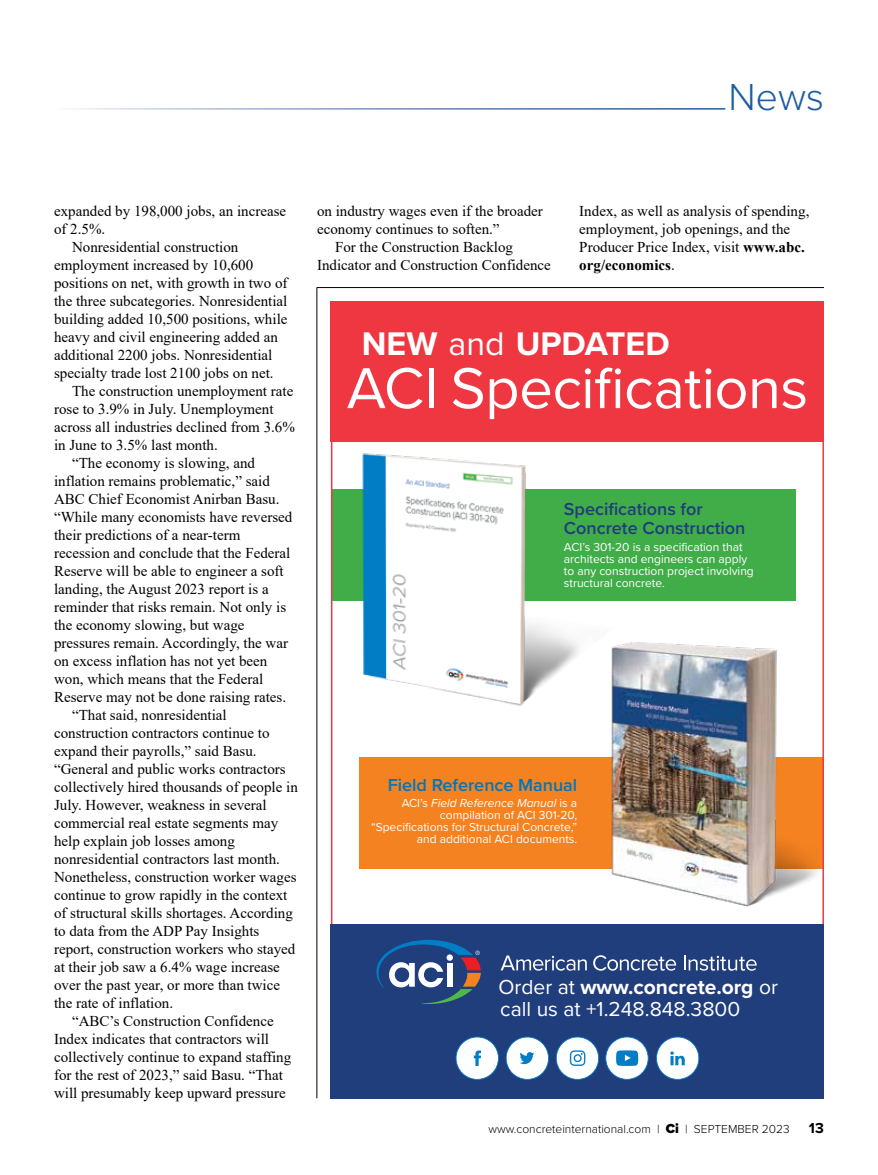
<style>
.page{position:relative;width:878px;height:1175px;background:#fff}
.page>*{position:absolute;margin:0;border:0;box-sizing:border-box;transform-origin:0 0}
.t1{font:59.85px "Proxima Nova";letter-spacing:-.01em;color:#fff}
.t2{font:300 39px "Proxima Nova";color:#1d5da2}
.t3{font:700 33.9px "Proxima Nova";color:#fff}
.t4{font:21px/22.6px "Proxima Nova";color:#fff}
.t5{font:600 18px/19.5px "Proxima Nova";color:#203d7c}
.t6{font:600 18px "Proxima Nova";color:#0076bc}
.t7{font:15px/18px "Times New Roman";color:#000}
.t8{font:700 15px "Proxima Nova";color:#000}
.t9{font:12px/12px "Proxima Nova";color:#fff}
.t10{font:300 12px "Proxima Nova";color:#000}
.s1{font-weight:700}
.s2{font-weight:400}
.s3{font-style:italic}
.s4{font-weight:900;font-size:13.5px}
</style>
<div class="page">
<hr style="left:316px;top:287px;width:508px;height:1px;background:#000">
<hr style="left:316px;top:288px;width:1px;height:810px;background:#000">
<div style="left:332px;top:489px;width:464px;height:111px;background:#41ad49"></div>
<div style="left:359px;top:757px;width:464px;height:112px;background:#f58220"></div>
<div style="left:331px;top:924px;width:493px;height:174px;background:#203d7c"></div>
<svg style="left:500px;top:955px;width:42px;height:15px"></svg>
<svg style="left:376px;top:939px;width:105px;height:65px"></svg>
<div style="left:331px;top:301px;width:493px;height:140px;background:#ef3742"></div>
<svg style="left:455px;top:1036px;width:44px;height:43px"></svg>
<svg style="left:505px;top:1036px;width:44px;height:43px"></svg>
<svg style="left:556px;top:1036px;width:43px;height:43px"></svg>
<svg style="left:656px;top:1036px;width:43px;height:43px"></svg>
<svg style="left:605px;top:1036px;width:43px;height:43px"></svg>
<img style="left:359px;top:453px;width:183px;height:253px">
<img style="left:542px;top:600px;width:276px;height:371px">
<h2 class="t2" style="left:728px;top:68px;width:97px">News</h2>
<p class="t7" style="left:54px;top:201px;width:234px">expanded by 198,000 jobs, an increase</p>
<p class="t7" style="left:54px;top:219px;width:53px">of 2.5%.</p>
<p class="t7" style="left:72px;top:237px;width:168px">Nonresidential construction</p>
<p class="t7" style="left:54px;top:255px;width:201px">employment increased by 10,600</p>
<p class="t7" style="left:54px;top:273px;width:235px">positions on net, with growth in two of</p>
<p class="t7" style="left:54px;top:291px;width:235px">the three subcategories. Nonresidential</p>
<p class="t7" style="left:54px;top:309px;width:235px">building added 10,500 positions, while</p>
<p class="t7" style="left:54px;top:327px;width:225px">heavy and civil engineering added an</p>
<p class="t7" style="left:54px;top:345px;width:220px">additional 2200 jobs. Nonresidential</p>
<p class="t7" style="left:54px;top:363px;width:221px">specialty trade lost 2100 jobs on net.</p>
<p class="t7" style="left:72px;top:381px;width:223px">The construction unemployment rate</p>
<p class="t7" style="left:54px;top:399px;width:221px">rose to 3.9% in July. Unemployment</p>
<p class="t7" style="left:54px;top:417px;width:242px">across all industries declined from 3.6%</p>
<p class="t7" style="left:54px;top:435px;width:165px">in June to 3.5% last month.</p>
<p class="t7" style="left:72px;top:453px;width:184px">“The economy is slowing, and</p>
<p class="t7" style="left:54px;top:471px;width:217px">inflation remains problematic,” said</p>
<p class="t7" style="left:54px;top:489px;width:227px">ABC Chief Economist Anirban Basu.</p>
<p class="t7" style="left:54px;top:507px;width:240px">“While many economists have reversed</p>
<p class="t7" style="left:54px;top:525px;width:188px">their predictions of a near-term</p>
<p class="t7" style="left:54px;top:543px;width:238px">recession and conclude that the Federal</p>
<p class="t7" style="left:54px;top:561px;width:231px">Reserve will be able to engineer a soft</p>
<p class="t7" style="left:54px;top:579px;width:216px">landing, the August 2023 report is a</p>
<p class="t7" style="left:54px;top:597px;width:234px">reminder that risks remain. Not only is</p>
<p class="t7" style="left:54px;top:615px;width:192px">the economy slowing, but wage</p>
<p class="t7" style="left:54px;top:633px;width:235px">pressures remain. Accordingly, the war</p>
<p class="t7" style="left:54px;top:651px;width:215px">on excess inflation has not yet been</p>
<p class="t7" style="left:54px;top:669px;width:211px">won, which means that the Federal</p>
<p class="t7" style="left:54px;top:687px;width:234px">Reserve may not be done raising rates.</p>
<p class="t7" style="left:72px;top:705px;width:156px">“That said, nonresidential</p>
<p class="t7" style="left:54px;top:723px;width:217px">construction contractors continue to</p>
<p class="t7" style="left:54px;top:741px;width:204px">expand their payrolls,” said Basu.</p>
<p class="t7" style="left:54px;top:759px;width:233px">“General and public works contractors</p>
<p class="t7" style="left:54px;top:777px;width:245px">collectively hired thousands of people in</p>
<p class="t7" style="left:54px;top:795px;width:214px">July. However, weakness in several</p>
<p class="t7" style="left:54px;top:813px;width:226px">commercial real estate segments may</p>
<p class="t7" style="left:54px;top:831px;width:182px">help explain job losses among</p>
<p class="t7" style="left:54px;top:849px;width:227px">nonresidential contractors last month.</p>
<p class="t7" style="left:54px;top:867px;width:244px">Nonetheless, construction worker wages</p>
<p class="t7" style="left:54px;top:885px;width:235px">continue to grow rapidly in the context</p>
<p class="t7" style="left:54px;top:903px;width:240px">of structural skills shortages. According</p>
<p class="t7" style="left:54px;top:921px;width:207px">to data from the ADP Pay Insights</p>
<p class="t7" style="left:54px;top:939px;width:243px">report, construction workers who stayed</p>
<p class="t7" style="left:54px;top:957px;width:227px">at their job saw a 6.4% wage increase</p>
<p class="t7" style="left:54px;top:975px;width:227px">over the past year, or more than twice</p>
<p class="t7" style="left:54px;top:993px;width:121px">the rate of inflation.</p>
<p class="t7" style="left:72px;top:1011px;width:203px">“ABC’s Construction Confidence</p>
<p class="t7" style="left:54px;top:1029px;width:216px">Index indicates that contractors will</p>
<p class="t7" style="left:54px;top:1047px;width:239px">collectively continue to expand staffing</p>
<p class="t7" style="left:54px;top:1065px;width:230px">for the rest of 2023,” said Basu. “That</p>
<p class="t7" style="left:54px;top:1083px;width:233px">will presumably keep upward pressure</p>
<p class="t7" style="left:317px;top:201px;width:227px">on industry wages even if the broader</p>
<p class="t7" style="left:317px;top:219px;width:184px">economy continues to soften.”</p>
<p class="t7" style="left:335px;top:237px;width:179px">For the Construction Backlog</p>
<p class="t7" style="left:317px;top:255px;width:235px">Indicator and Construction Confidence</p>
<p class="t7" style="left:579px;top:201px;width:231px">Index, as well as analysis of spending, employment, job openings, and the<br>Producer Price Index, visit <span class="s1">www.abc. org/economics</span>.</p>
<h3 class="t3" style="left:362px;top:318px;width:309px">NEW <span class="s2">and</span> UPDATED</h3>
<h1 class="t1" style="left:346px;top:343px;width:463px">ACI Specifications</h1>
<p class="t5" style="left:564px;top:498px;width:183px">Specifications for<br>Concrete Construction</p>
<p class="t9" style="left:564px;top:540px;width:191px">ACI’s 301-20 is a specification that architects and engineers can apply to any construction project involving structural concrete.</p>
<p class="t6" style="left:388px;top:771px;width:191px">Field Reference Manual</p>
<p class="t9" style="left:371px;top:796px;width:208px;text-align:right">ACI’s <span class="s3">Field Reference Manual</span> is a compilation of ACI 301-20, “Specifications for Structural Concrete,” and additional ACI documents.</p>
<h3 class="t4" style="left:498px;top:974px;width:281px">Order at <span class="s1">www.concrete.org</span> or call us at +1.248.848.3800</h3>
<p class="t10" style="left:488px;top:1119px;width:302px">www.concreteinternational.com | <span class="s4">Ci</span> | SEPTEMBER 2023</p>
<p class="t8" style="left:809px;top:1116px;width:16px">13</p>
</div>
